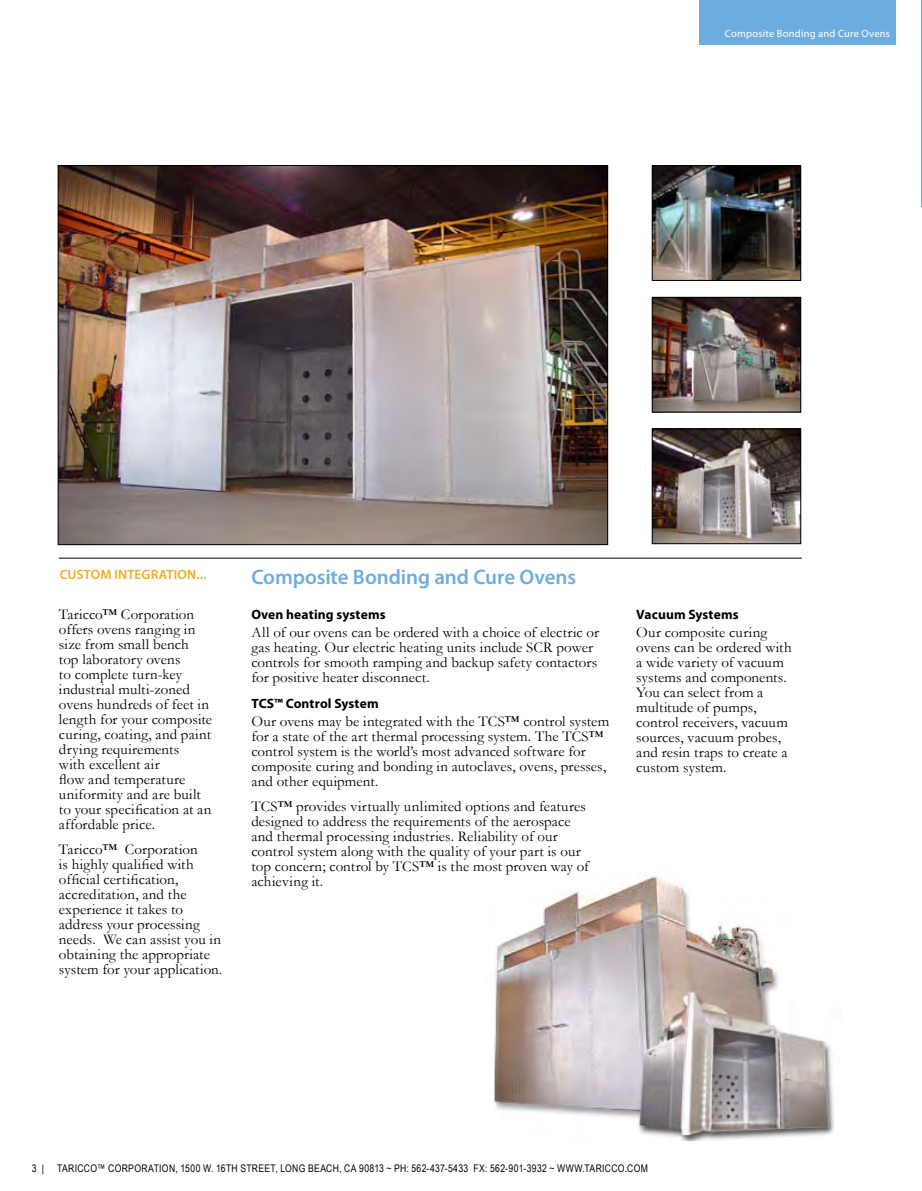
<style>
.page{position:relative;width:922px;height:1191px;background:#fff}
.page>*{position:absolute;margin:0;border:0;box-sizing:border-box;transform-origin:0 0}
.t1{font:600 21px "Myriad Pro";letter-spacing:-.005em;color:#6facde}
.t2{font:15px/15px "Garamond";letter-spacing:.005em;color:#000}
.t3{font:700 13.5px "Myriad Pro";letter-spacing:.01em;color:#000}
.t4{font:600 13.5px "Myriad Pro";letter-spacing:.01em;color:#efad1f}
.t5{font:10.5px "Arial Narrow";letter-spacing:.03em;color:#000}
.t6{font:10.5px "Myriad Pro";letter-spacing:.025em;color:#fff}
</style>
<div class="page">
<hr style="left:59px;top:558px;width:742px;height:1px;background:#000">
<img style="left:60px;top:167px;width:546px;height:376px">
<img style="left:654px;top:167px;width:145px;height:112px">
<div style="left:652px;top:165px;width:149px;height:116px;border:1px solid #000"></div>
<img style="left:654px;top:299px;width:145px;height:111px">
<div style="left:652px;top:297px;width:149px;height:115px;border:1px solid #000"></div>
<img style="left:654px;top:431px;width:145px;height:111px">
<div style="left:652px;top:429px;width:149px;height:115px;border:1px solid #000"></div>
<img style="left:493px;top:876px;width:342px;height:265px">
<div style="left:698px;top:0;width:197px;height:45px;background:#6facde"></div>
<hr style="left:921px;top:0;width:1px;height:207px;background:#6facde">
<p class="t6" style="left:724px;top:27px;width:167px">Composite Bonding and Cure Ovens</p>
<p class="t4" style="left:60px;top:566px;width:149px">Custom integration...</p>
<p class="t2" style="left:59px;top:606px;width:155px">Taricco™ Corporation offers ovens ranging in size from small bench top laboratory ovens<br>to complete turn-key industrial multi-zoned ovens hundreds of feet in length for your composite curing, coating, and paint drying requirements<br>with excellent air<br>flow and temperature uniformity and are built to your specification at an affordable price.</p>
<p class="t2" style="left:59px;top:842px;width:165px">Taricco™ Corporation<br>is highly qualified with official certification, accreditation, and the experience it takes to address your processing needs. We can assist you in obtaining the appropriate system for your application.</p>
<h1 class="t1" style="left:251px;top:564px;width:326px">Composite Bonding and Cure Ovens</h1>
<p class="t3" style="left:251px;top:606px;width:136px">Oven heating systems</p>
<p class="t2" style="left:251px;top:625px;width:349px">All of our ovens can be ordered with a choice of electric or gas heating. Our electric heating units include SCR power controls for smooth ramping and backup safety contactors for positive heater disconnect.</p>
<p class="t3" style="left:251px;top:694px;width:129px">TCS™ Control System</p>
<p class="t2" style="left:251px;top:713px;width:359px">Our ovens may be integrated with the TCS™ control system for a state of the art thermal processing system. The TCS™ control system is the world’s most advanced software for composite curing and bonding in autoclaves, ovens, presses, and other equipment.</p>
<p class="t2" style="left:251px;top:799px;width:339px">TCS™ provides virtually unlimited options and features designed to address the requirements of the aerospace and thermal processing industries. Reliability of our control system along with the quality of your part is our top concern; control by TCS™ is the most proven way of achieving it.</p>
<p class="t3" style="left:636px;top:606px;width:104px">Vacuum Systems</p>
<p class="t2" style="left:636px;top:625px;width:157px">Our composite curing ovens can be ordered with a wide variety of vacuum systems and components.<br>You can select from a multitude of pumps, control receivers, vacuum sources, vacuum probes, and resin traps to create a custom system.</p>
<p class="t5" style="left:32px;top:1160px;width:14px">3 |</p>
<p class="t5" style="left:57px;top:1160px;width:510px">TARICCO™ CORPORATION, 1500 W. 16TH STREET, LONG BEACH, CA 90813 ~ PH: 562-437-5433 FX: 562-901-3932 ~ WWW</p>
<p class="t5" style="left:582px;top:1160px;width:67px">.TARICCO.COM</p>
</div>
